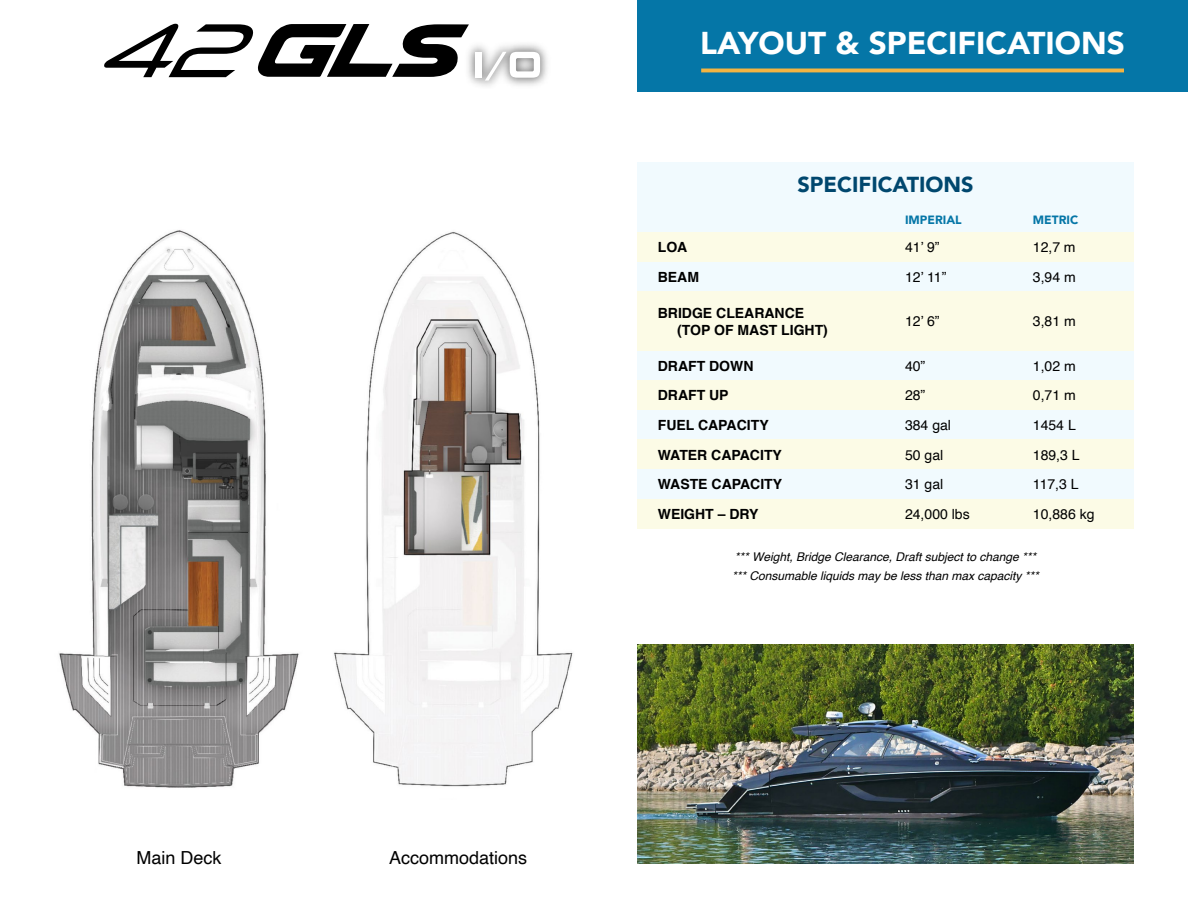
<style>
.page{position:relative;width:1188px;height:918px;background:#fff}
.page>*{position:absolute;margin:0;border:0;box-sizing:border-box;transform-origin:0 0}
.t1{font:900 31.5px "Avenir";color:#fff}
.t2{font:900 21.6px "Avenir";color:#00476e}
.t3{font:18px "Helvetica";color:#000}
.t4{font:700 14.1px/29.5px "Helvetica";color:#000}
.t5{font:14.1px/29.5px "Helvetica";color:#000}
.t6{font:italic 12px/19.5px "Helvetica";color:#000}
.t7{font:900 12px "Avenir";color:#0576a7}
</style>
<div class="page">
<img style="left:59px;top:230px;width:240px;height:558px">
<img style="left:333px;top:232px;width:240px;height:555px">
<svg style="left:104px;top:24px;width:365px;height:53px"></svg>
<img style="left:462px;top:38px;width:85px;height:48px">
<div style="left:476px;top:52px;width:6px;height:26px;background:#fff"></div>
<svg style="left:485px;top:52px;width:55px;height:29px"></svg>
<div style="left:637px;top:0;width:551px;height:92px;background:#0576a7"></div>
<img style="left:637px;top:645px;width:497px;height:219px">
<hr style="left:701px;top:69px;width:423px;height:3px;background:#f3b442">
<div style="left:637px;top:162px;width:497px;height:70px;background:#f1fafe"></div>
<div style="left:637px;top:232px;width:497px;height:30px;background:#fcfbe6"></div>
<div style="left:637px;top:262px;width:497px;height:29px;background:#f1fafe"></div>
<div style="left:637px;top:351px;width:497px;height:29px;background:#f1fafe"></div>
<div style="left:637px;top:410px;width:497px;height:29px;background:#f1fafe"></div>
<div style="left:637px;top:469px;width:497px;height:30px;background:#f1fafe"></div>
<div style="left:637px;top:380px;width:497px;height:30px;background:#fcfbe6"></div>
<div style="left:637px;top:291px;width:497px;height:60px;background:#fcfbe6"></div>
<div style="left:637px;top:439px;width:497px;height:30px;background:#fcfbe6"></div>
<div style="left:637px;top:499px;width:497px;height:29px;background:#fcfbe6"></div>
<p class="t3" style="left:137px;top:844px;width:87px">Main Deck</p>
<p class="t3" style="left:389px;top:844px;width:140px">Accommodations</p>
<h1 class="t1" style="left:700px;top:16px;width:426px">LAYOUT &amp; SPECIFICATIONS</h1>
<h2 class="t2" style="left:798px;top:166px;width:178px">SPECIFICATIONS</h2>
<p class="t4" style="left:658px;top:234px;width:43px">LOA<br>BEAM</p>
<p class="t4" style="left:677px;top:306px;width:152px;line-height:16.8px;text-indent:-19px">BRIDGE CLEARANCE (TOP OF MAST LIGHT)</p>
<p class="t4" style="left:658px;top:353px;width:126px">DRAFT DOWN<br>DRAFT UP<br>FUEL CAPACITY<br>WATER CAPACITY<br>WASTE CAPACITY</p>
<p class="t7" style="left:905px;top:210px;width:58px">IMPERIAL</p>
<p class="t7" style="left:1033px;top:210px;width:47px">METRIC</p>
<p class="t5" style="left:905px;top:233px;width:43px">41’ 9”<br>12’ 11”</p>
<p class="t5" style="left:905px;top:307px;width:36px">12’ 6”</p>
<p class="t5" style="left:905px;top:351px;width:48px">40”<br>28”<br>384 gal<br>50 gal<br>31 gal</p>
<p class="t5" style="left:1033px;top:233px;width:44px">12,7 m<br>3,94 m</p>
<p class="t5" style="left:1033px;top:307px;width:44px">3,81 m</p>
<p class="t5" style="left:1033px;top:351px;width:48px">1,02 m<br>0,71 m<br>1454 L<br>189,3 L<br>117,3 L</p>
<p class="t4" style="left:658px;top:501px;width:102px">WEIGHT – DRY</p>
<p class="t5" style="left:905px;top:500px;width:66px">24,000 lbs</p>
<p class="t5" style="left:1033px;top:500px;width:63px">10,886 kg</p>
<p class="t6" style="left:732px;top:547px;width:308px">*** Weight, Bridge Clearance, Draft subject to change *** *** Consumable liquids may be less than max capacity ***</p>
</div>
